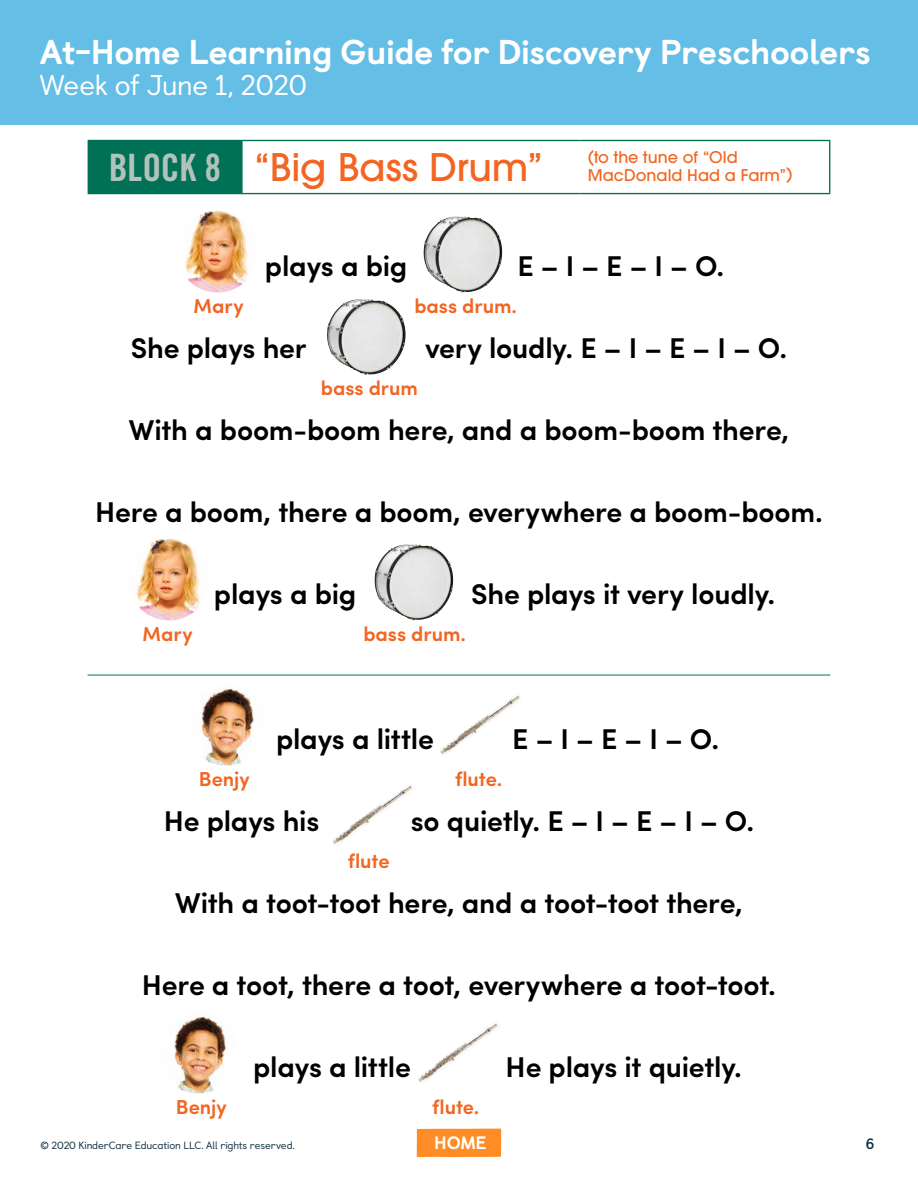
<style>
.page{position:relative;width:918px;height:1188px;background:#fff}
.page>*{position:absolute;margin:0;border:0;box-sizing:border-box;transform-origin:0 0}
.t1{font:500 37.8px "ITC Avant Garde Std";letter-spacing:-.005em;color:#f26522}
.t2{font:800 34.5px "Castledown";letter-spacing:-.015em;color:#fff}
.t3{font:600 28.65px "Sofia Pro";letter-spacing:-.01em;color:#000}
.t4{font:28.5px "Castledown";letter-spacing:-.015em;color:#fff}
.t5{font:600 20.25px "Sofia Pro";letter-spacing:-.005em;color:#f26522}
.t6{font:800 18px "Castledown";color:#fff}
.t7{font:500 16.05px/17.7px "ITC Avant Garde Std";letter-spacing:.005em;color:#f26522}
.t8{font:700 15px "Castledown";color:#102e41}
.t9{font:10.5px "Castledown";letter-spacing:-.01em;color:#102e41}
.s1{font-family:"Trade Gothic Bold Cond Twenty";font-weight:400;color:#b1c2ba}
</style>
<div class="page">
<div style="left:417px;top:1129px;width:84px;height:28px;background:#ff8c24"></div>
<div style="left:0;top:0;width:918px;height:125px;background:#64bee6"></div>
<div style="left:88px;top:140px;width:154px;height:54px;background:#007156"></div>
<hr style="left:242px;top:140px;width:338px;height:1px;background:#007156">
<hr style="left:241px;top:141px;width:2px;height:52px;background:#007156">
<hr style="left:580px;top:140px;width:250px;height:1px;background:#007156">
<hr style="left:829px;top:141px;width:1px;height:52px;background:#007156">
<hr style="left:242px;top:193px;width:338px;height:1px;background:#007156">
<hr style="left:580px;top:193px;width:250px;height:1px;background:#007156">
<img style="left:424px;top:217px;width:40px;height:69px">
<img style="left:327px;top:299px;width:41px;height:69px">
<img style="left:375px;top:544px;width:40px;height:70px">
<img style="left:440px;top:695px;width:80px;height:60px">
<img style="left:332px;top:785px;width:81px;height:59px">
<img style="left:176px;top:210px;width:83px;height:83px;border-radius:41px">
<img style="left:185px;top:683px;width:82px;height:83px;border-radius:41px">
<img style="left:128px;top:538px;width:82px;height:82px;border-radius:41px">
<img style="left:418px;top:1023px;width:80px;height:59px">
<img style="left:157px;top:1011px;width:82px;height:82px;border-radius:41px">
<hr style="left:88px;top:675px;width:742px;height:1px;background:#007156">
<p class="t2" style="left:40px;top:24px;width:833px">At-Home Learning Guide for Discovery Preschoolers</p>
<p class="t4" style="left:40px;top:63px;width:269px">Week of June 1, 2020</p>
<h1 class="t1" style="left:109px;top:143px;width:436px"><span class="s1">BLOCK 8</span> “Big Bass Drum”</h1>
<p class="t7" style="left:588px;top:148px;width:206px">(to the tune of “Old<br>MacDonald Had a Farm”)</p>
<p class="t3" style="left:265px;top:244px;width:144px">plays a big</p>
<p class="t3" style="left:517px;top:244px;width:208px">E – I – E – I – O.</p>
<p class="t5" style="left:194px;top:290px;width:52px">Mary</p>
<p class="t5" style="left:414px;top:290px;width:104px">bass drum.</p>
<p class="t3" style="left:131px;top:326px;width:178px">She plays her</p>
<p class="t3" style="left:425px;top:326px;width:364px">very loudly. E – I – E – I – O.</p>
<p class="t5" style="left:321px;top:372px;width:99px">bass drum</p>
<p class="t3" style="left:129px;top:408px;width:662px">With a boom-boom here, and a boom-boom there,</p>
<p class="t3" style="left:95px;top:490px;width:729px">Here a boom, there a boom, everywhere a boom-boom.</p>
<p class="t5" style="left:143px;top:619px;width:52px">Mary</p>
<p class="t3" style="left:214px;top:572px;width:144px">plays a big</p>
<p class="t3" style="left:471px;top:572px;width:306px">She plays it very loudly.</p>
<p class="t5" style="left:363px;top:619px;width:104px">bass drum.</p>
<p class="t5" style="left:199px;top:763px;width:52px">Benjy</p>
<p class="t3" style="left:276px;top:717px;width:159px">plays a little</p>
<p class="t5" style="left:455px;top:763px;width:49px">flute.</p>
<p class="t3" style="left:512px;top:717px;width:208px">E – I – E – I – O.</p>
<p class="t3" style="left:164px;top:799px;width:157px">He plays his</p>
<p class="t5" style="left:348px;top:845px;width:43px">flute</p>
<p class="t3" style="left:411px;top:799px;width:345px">so quietly. E – I – E – I – O.</p>
<p class="t3" style="left:175px;top:881px;width:569px">With a toot-toot here, and a toot-toot there,</p>
<p class="t3" style="left:142px;top:963px;width:636px">Here a toot, there a toot, everywhere a toot-toot.</p>
<p class="t5" style="left:176px;top:1092px;width:52px">Benjy</p>
<p class="t3" style="left:253px;top:1045px;width:159px">plays a little</p>
<p class="t5" style="left:432px;top:1092px;width:49px">flute.</p>
<p class="t3" style="left:506px;top:1045px;width:238px">He plays it quietly.</p>
<p class="t9" style="left:40px;top:1137px;width:256px">© 2020 KinderCare Education LLC. All rights reserved.</p>
<p class="t6" style="left:434px;top:1128px;width:54px">HOME</p>
<p class="t8" style="left:866px;top:1132px;width:10px">6</p>
</div>
